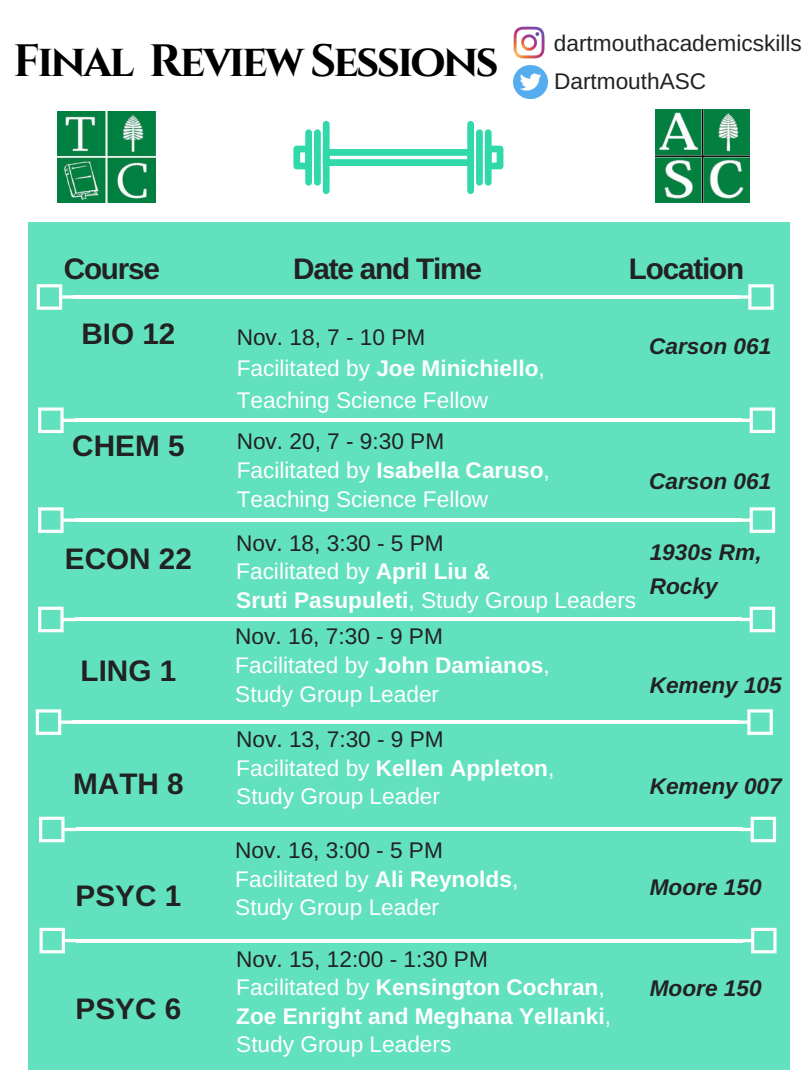
<style>
.page{position:relative;width:810px;height:1080px;background:#fff}
.page>*{position:absolute;margin:0;border:0;box-sizing:border-box;transform-origin:0 0}
.t1{font:700 45.25px "Cinzel";letter-spacing:-.06em;color:#000}
.t2{font:700 29.69px "Arimo";color:#222}
.t3{font:700 29.69px "Arimo";letter-spacing:-.04em;color:#222}
.t4{font:22.62px/28.6px "Arimo";color:#fff}
.t5{font:700 22.62px/28.6px "Arimo";color:#fff}
.t6{font:italic 700 22.62px/33.8px "Arimo";color:#222}
.t7{font:22.62px/38px "Arimo";color:#222}
.s1{color:#222}
.s2{font-weight:700}
.s3{font-weight:400;color:#222}
.s4{font-weight:400}
</style>
<div class="page">
<div style="left:485px;top:129px;width:7px;height:57px;background:#30d8aa;border-radius:3px"></div>
<div style="left:476px;top:129px;width:7px;height:57px;background:#30d8aa;border-radius:3px"></div>
<div style="left:467px;top:121px;width:7px;height:73px;background:#30d8aa;border-radius:3px"></div>
<svg style="left:330px;top:149px;width:138px;height:17px"></svg>
<svg style="left:491px;top:146px;width:12px;height:23px"></svg>
<div style="left:305px;top:129px;width:7px;height:57px;background:#30d8aa;border-radius:3px"></div>
<div style="left:314px;top:129px;width:7px;height:57px;background:#30d8aa;border-radius:3px"></div>
<div style="left:323px;top:121px;width:7px;height:73px;background:#30d8aa;border-radius:3px"></div>
<svg style="left:293px;top:146px;width:13px;height:23px"></svg>
<div style="left:28px;top:223px;width:761px;height:847px;background:#62e1be"></div>
<hr style="left:74px;top:295px;width:666px;height:4px;background:#fff">
<svg style="left:740px;top:284px;width:34px;height:26px"></svg>
<svg style="left:37px;top:284px;width:37px;height:26px"></svg>
<hr style="left:75px;top:419px;width:666px;height:3px;background:#fff">
<svg style="left:740px;top:407px;width:35px;height:26px"></svg>
<svg style="left:38px;top:407px;width:38px;height:26px"></svg>
<hr style="left:75px;top:518px;width:666px;height:4px;background:#fff">
<svg style="left:741px;top:507px;width:34px;height:26px"></svg>
<svg style="left:38px;top:507px;width:37px;height:26px"></svg>
<hr style="left:75px;top:618px;width:666px;height:3px;background:#fff">
<svg style="left:740px;top:607px;width:35px;height:25px"></svg>
<svg style="left:38px;top:607px;width:38px;height:25px"></svg>
<hr style="left:73px;top:721px;width:666px;height:3px;background:#fff">
<svg style="left:738px;top:709px;width:35px;height:26px"></svg>
<svg style="left:36px;top:709px;width:38px;height:26px"></svg>
<hr style="left:76px;top:828px;width:666px;height:3px;background:#fff">
<svg style="left:741px;top:817px;width:35px;height:25px"></svg>
<svg style="left:39px;top:817px;width:38px;height:25px"></svg>
<hr style="left:76px;top:939px;width:667px;height:3px;background:#fff">
<svg style="left:742px;top:928px;width:35px;height:25px"></svg>
<svg style="left:40px;top:928px;width:37px;height:25px"></svg>
<img style="left:513px;top:27px;width:32px;height:31px">
<img style="left:514px;top:65px;width:33px;height:33px">
<img style="left:656px;top:109px;width:94px;height:94px">
<img style="left:58px;top:112px;width:97px;height:91px">
<h1 class="t1" style="left:13px;top:32px;width:487px">Final Review Sessions</h1>
<p class="t7" style="left:554px;top:24px;width:249px">dartmouthacademicskills<br>DartmouthASC</p>
<h2 class="t2" style="left:64px;top:252px;width:98px">Course</h2>
<h2 class="t3" style="left:293px;top:252px;width:190px">Date and Time</h2>
<h2 class="t3" style="left:629px;top:252px;width:117px">Location</h2>
<h2 class="t2" style="left:81px;top:317px;width:96px">BIO 12</h2>
<h2 class="t2" style="left:72px;top:429px;width:114px">CHEM 5</h2>
<h2 class="t2" style="left:65px;top:542px;width:129px">ECON 22</h2>
<h2 class="t2" style="left:81px;top:654px;width:97px">LING 1</h2>
<h2 class="t2" style="left:73px;top:767px;width:112px">MATH 8</h2>
<h2 class="t2" style="left:76px;top:879px;width:107px">PSYC 1</h2>
<h2 class="t2" style="left:76px;top:992px;width:107px">PSYC 6</h2>
<p class="t4" style="left:237px;top:321px;width:310px;line-height:31.4px"><span class="s1">Nov. 18, 7 - 10 PM<br></span>Facilitated by <span class="s2">Joe Minichiello</span>,<br>Teaching Science Fellow</p>
<p class="t4" style="left:237px;top:427px;width:315px"><span class="s1">Nov. 20, 7 - 9:30 PM<br></span>Facilitated by <span class="s2">Isabella Caruso</span>,<br>Teaching Science Fellow</p>
<p class="t4" style="left:236px;top:529px;width:402px"><span class="s1">Nov. 18, 3:30 - 5 PM<br></span>Facilitated by <span class="s2">April Liu &amp;<br>Sruti Pasupuleti</span>, Study Group Leaders</p>
<p class="t4" style="left:235px;top:622px;width:316px"><span class="s1">Nov. 16, 7:30 - 9 PM<br></span>Facilitated by <span class="s2">John Damianos</span>,<br>Study Group Leader</p>
<p class="t4" style="left:236px;top:725px;width:320px"><span class="s1">Nov. 13, 7:30 - 9 PM<br></span>Facilitated by <span class="s2">Kellen Appleton</span>,<br>Study Group Leader</p>
<p class="t4" style="left:235px;top:836px;width:284px"><span class="s1">Nov. 16, 3:00 - 5 PM<br></span>Facilitated by <span class="s2">Ali Reynolds</span>,<br>Study Group Leader</p>
<p class="t5" style="left:236px;top:944px;width:376px"><span class="s3">Nov. 15, 12:00 - 1:30 PM<br></span><span class="s4">Facilitated by</span> Kensington Cochran<span class="s4">,<br></span>Zoe Enright and Meghana Yellanki<span class="s4">,<br>Study Group Leaders</span></p>
<p class="t6" style="left:649px;top:329px;width:124px">Carson 061</p>
<p class="t6" style="left:649px;top:464px;width:124px">Carson 061</p>
<p class="t6" style="left:650px;top:535px;width:113px">1930s Rm,<br>Rocky</p>
<p class="t6" style="left:650px;top:668px;width:134px">Kemeny 105</p>
<p class="t6" style="left:650px;top:769px;width:134px">Kemeny 007</p>
<p class="t6" style="left:650px;top:870px;width:113px">Moore 150</p>
<p class="t6" style="left:650px;top:972px;width:113px">Moore 150</p>
</div>
